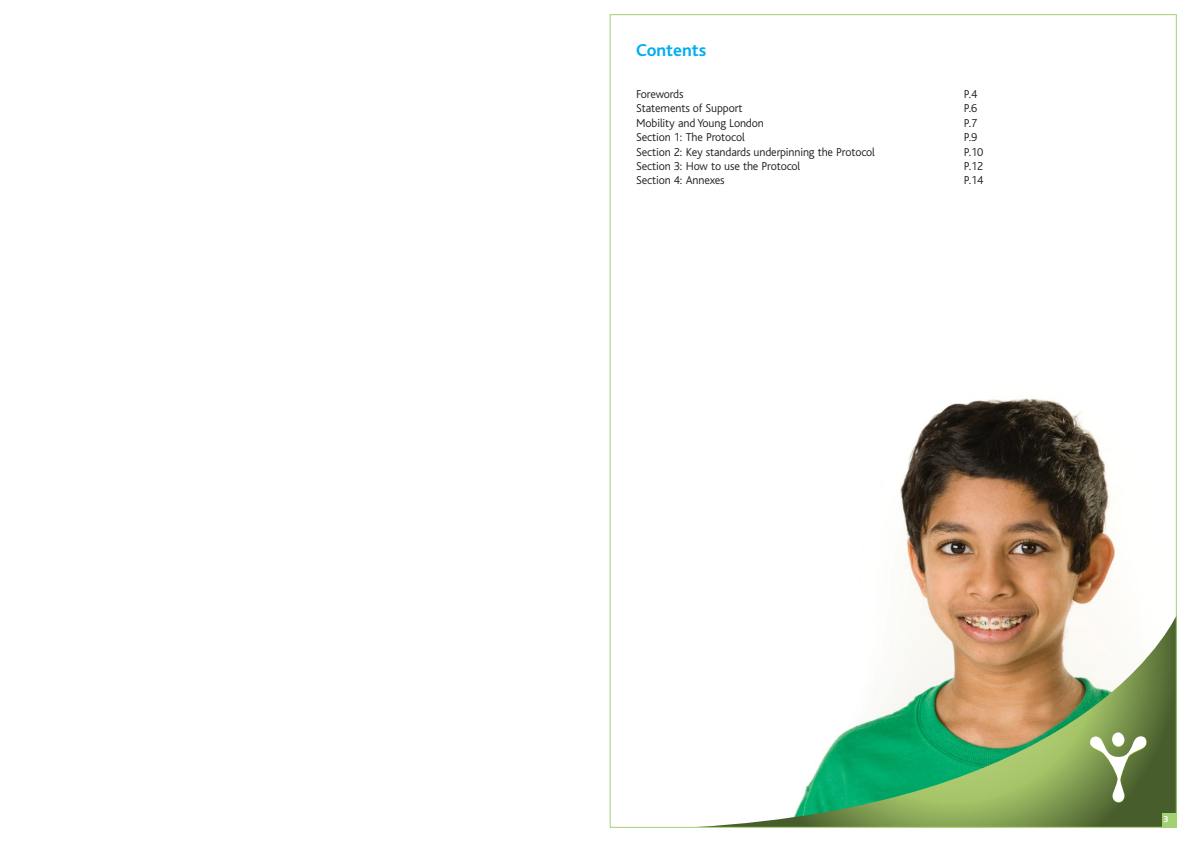
<style>
.page{position:relative;width:1191px;height:842px;background:#fff}
.page>*{position:absolute;margin:0;border:0;box-sizing:border-box;transform-origin:0 0}
.t1{font:700 18px "Bliss";color:#00aeef}
.t2{font:300 12px/14.4px "Bliss";letter-spacing:-.01em;color:#231f20}
.t3{font:700 9px "Bliss";color:#fff}
</style>
<div class="page">
<img style="left:900px;top:398px;width:216px;height:216px">
<svg style="left:713px;top:614px;width:461px;height:212px"></svg>
<svg style="left:1090px;top:732px;width:56px;height:71px"></svg>
<div style="left:1162px;top:814px;width:14px;height:14px;background:#a2d072"></div>
<h1 class="t1" style="left:636px;top:43px;width:72px">Contents</h1>
<p class="t2" style="left:636px;top:88px;width:240px">Forewords<br>Statements of Support<br>Mobility and Young London<br>Section 1: The Protocol<br>Section 2: Key standards underpinning the Protocol<br>Section 3: How to use the Protocol<br>Section 4: Annexes</p>
<p class="t2" style="left:963px;top:88px;width:21px">P.4<br>P.6<br>P.7<br>P.9<br>P.10<br>P.12<br>P.14</p>
<p class="t3" style="left:1163px;top:815px;width:6px">3</p>
</div>
